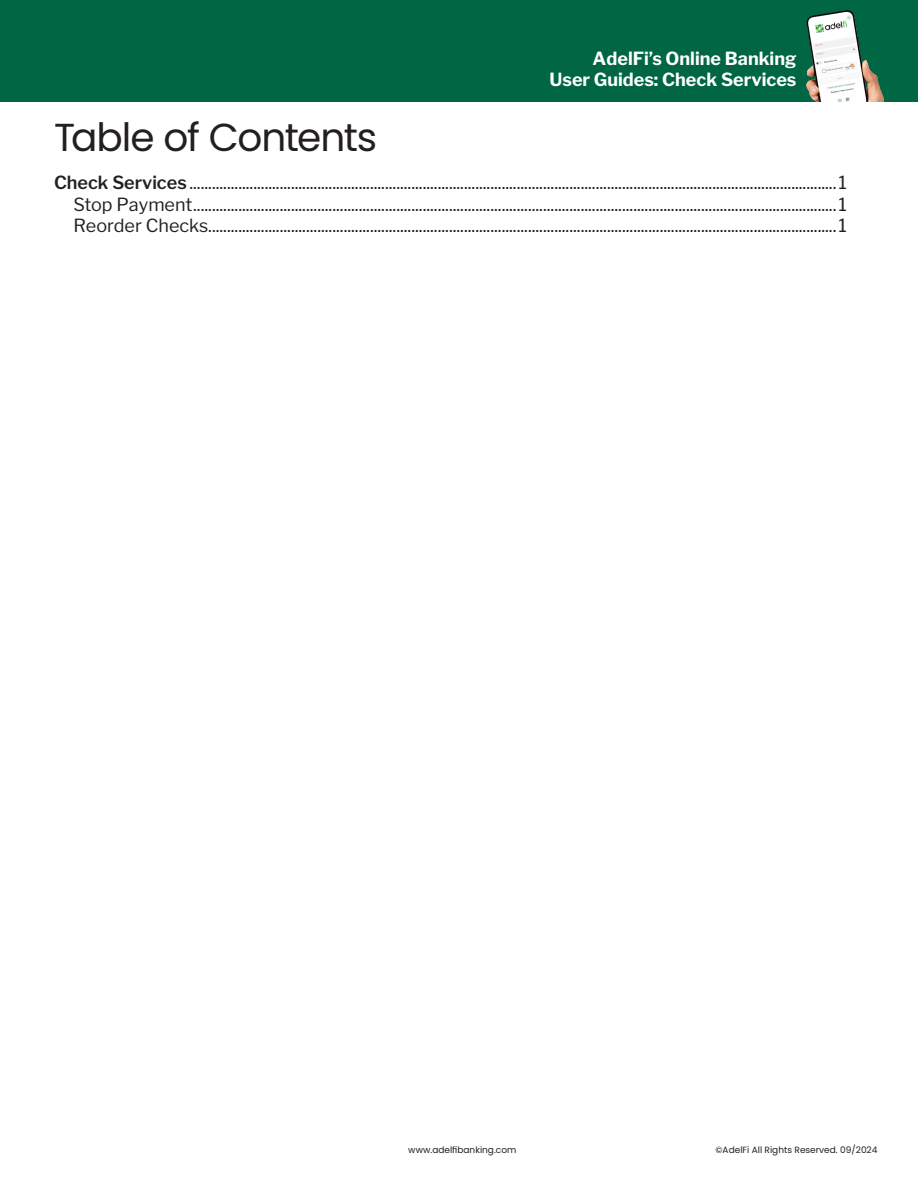
<style>
.page{position:relative;width:918px;height:1188px;background:#fff}
.page>*{position:absolute;margin:0;border:0;box-sizing:border-box;transform-origin:0 0}
.t1{font:39px "Poppins";letter-spacing:-.035em;color:#231f20}
.t2{font:18px "Libre Franklin";color:#231f20}
.t3{font:700 18px/21.6px "Libre Franklin";color:#fff;text-align:right}
.t4{font:9px "Poppins";color:#231f20}
.s1{font-weight:600}
</style>
<div class="page">
<div style="left:0;top:0;width:918px;height:101px;background:#064"></div>
<img style="left:807px;top:11px;width:77px;height:90px">
<p class="t3" style="left:549px;top:48px;width:249px">AdelFi’s Online Banking<br>User Guides: Check Services</p>
<p class="t1" style="left:54px;top:115px;width:325px">Table of Contents</p>
<p class="t2" style="left:54px;top:172px;width:794px"><span class="s1">Check Services</span> ............................................................................................................................................................................1</p>
<p class="t2" style="left:73px;top:193px;width:775px">Stop Payment...........................................................................................................................................................................1</p>
<p class="t2" style="left:73px;top:215px;width:775px">Reorder Checks.......................................................................................................................................................................1</p>
<p class="t4" style="left:408px;top:1145px;width:110px">www.adelfibanking.com</p>
<p class="t4" style="left:716px;top:1145px;width:163px">©AdelFi All Rights Reserved. 09/2024</p>
</div>
